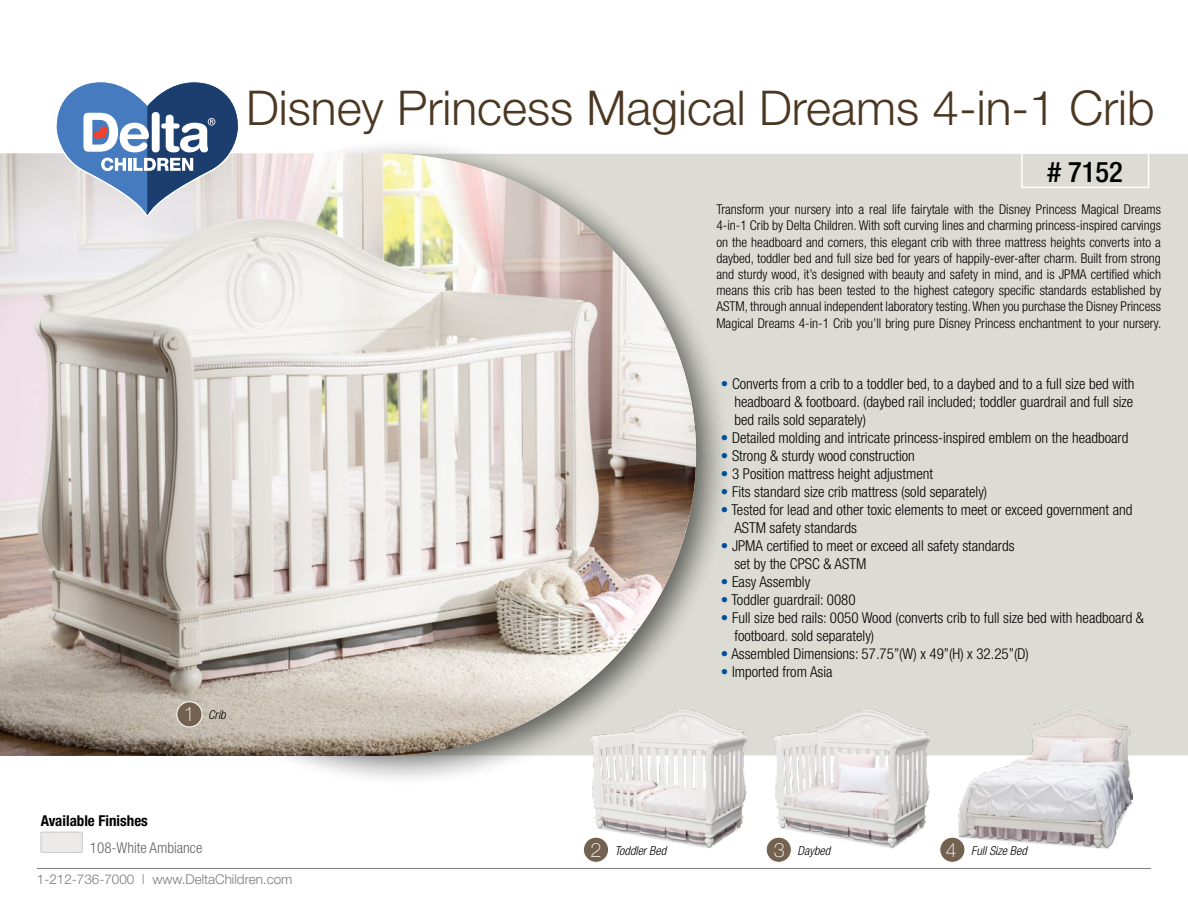
<style>
.page{position:relative;width:1188px;height:918px;background:#fff}
.page>*{position:absolute;margin:0;border:0;box-sizing:border-box;transform-origin:0 0}
.t1{font:300 48px "Helvetica Neue";color:#4b3722}
.t2{font:500 condensed 28.5px "Helvetica Neue";color:#000}
.t3{font:300 condensed 15px/18px "Helvetica Neue";color:#000}
.t4{font:700 condensed 15px "Helvetica Neue";color:#000}
.t5{font:300 condensed 15px "Helvetica Neue";color:#636466}
.t6{font:300 condensed 13.5px/16.2px "Helvetica Neue";color:#000;text-align:justify}
.t7{font:300 13.5px "Helvetica Neue";color:#797a7d}
.t8{font:italic 300 condensed 12.3px "Helvetica Neue";color:#000}
.s1{font-weight:100;font-style:normal;font-stretch:normal;font-size:19.8px;color:#fff}
.s2{color:#005099}
</style>
<div class="page">
<div style="left:732px;top:154px;width:456px;height:602px;background:#dcdcd4"></div>
<hr style="left:37px;top:868px;width:1114px;height:1px;background:#808285">
<div style="left:1021px;top:152px;width:128px;height:36px;border:2px solid #fff"></div>
<img style="left:773px;top:710px;width:156px;height:139px">
<img style="left:958px;top:710px;width:174px;height:139px">
<img style="left:592px;top:710px;width:155px;height:138px">
<div style="left:583px;top:837px;width:26px;height:26px;background:#746251;border:1px solid #fff;border-radius:50%"></div>
<div style="left:766px;top:837px;width:26px;height:26px;background:#746251;border:1px solid #fff;border-radius:50%"></div>
<div style="left:939px;top:837px;width:26px;height:26px;background:#746251;border:1px solid #fff;border-radius:50%"></div>
<svg style="left:41px;top:832px;width:42px;height:21px"></svg>
<div style="left:75px;top:138px;width:657px;height:649px;background:#000;opacity:.38"></div>
<img style="left:0;top:153px;width:696px;height:603px">
<div style="left:177px;top:701px;width:25px;height:26px;background:#746251;border:1px solid #fff;border-radius:50%"></div>
<svg style="left:54px;top:81px;width:188px;height:137px"></svg>
<h1 class="t1" style="left:246px;top:79px;width:910px">Disney Princess Magical Dreams 4-in-1 Crib</h1>
<h2 class="t2" style="left:1048px;top:155px;width:77px"># 7152</h2>
<p class="t6" style="left:716px;top:201px;width:447px">Transform your nursery into a real life fairytale with the Disney Princess Magical Dreams 4-in-1 Crib by Delta Children. With soft curving lines and charming princess-inspired carvings on the headboard and corners, this elegant crib with three mattress heights converts into a daybed, toddler bed and full size bed for years of happily-ever-after charm. Built from strong and sturdy wood, it’s designed with beauty and safety in mind, and is JPMA certified which means this crib has been tested to the highest category specific standards established by ASTM, through annual independent laboratory testing. When you purchase the Disney Princess Magical Dreams 4-in-1 Crib you’ll bring pure Disney Princess enchantment to your nursery.</p>
<p class="t8" style="left:184px;top:708px;width:44px"><span class="s1">1</span> Crib</p>
<p class="t4" style="left:41px;top:811px;width:109px">Available Finishes</p>
<p class="t5" style="left:90px;top:839px;width:114px">108-White Ambiance</p>
<p class="t7" style="left:37px;top:871px;width:257px">1-212-736-7000 | www.DeltaChildren.com</p>
<p class="t3" style="left:734px;top:375px;width:402px;text-align:justify;text-indent:-14px"><span class="s2">•</span> Converts from a crib to a toddler bed, to a daybed and to a full size bed with headboard &amp; footboard. (daybed rail included; toddler guardrail and full size bed rails sold separately)</p>
<p class="t3" style="left:721px;top:429px;width:409px"><span class="s2">•</span> Detailed molding and intricate princess-inspired emblem on the headboard</p>
<p class="t3" style="left:721px;top:447px;width:196px"><span class="s2">•</span> Strong &amp; sturdy wood construction</p>
<p class="t3" style="left:721px;top:465px;width:214px"><span class="s2">•</span> 3 Position mattress height adjustment</p>
<p class="t3" style="left:721px;top:483px;width:268px"><span class="s2">•</span> Fits standard size crib mattress (sold separately)</p>
<p class="t3" style="left:734px;top:501px;width:400px;text-indent:-14px"><span class="s2">•</span> Tested for lead and other toxic elements to meet or exceed government and<br>ASTM safety standards</p>
<p class="t3" style="left:734px;top:537px;width:282px;text-indent:-14px"><span class="s2">•</span> JPMA certified to meet or exceed all safety standards set by the CPSC &amp; ASTM</p>
<p class="t3" style="left:721px;top:573px;width:91px"><span class="s2">•</span> Easy Assembly</p>
<p class="t3" style="left:721px;top:591px;width:136px"><span class="s2">•</span> Toddler guardrail: 0080</p>
<p class="t3" style="left:734px;top:609px;width:411px;text-indent:-14px"><span class="s2">•</span> Full size bed rails: 0050 Wood (converts crib to full size bed with headboard &amp; footboard. sold separately)</p>
<p class="t3" style="left:721px;top:645px;width:309px"><span class="s2">•</span> Assembled Dimensions: 57.75”(W) x 49”(H) x 32.25”(D)</p>
<p class="t3" style="left:721px;top:663px;width:113px"><span class="s2">•</span> Imported from Asia</p>
<p class="t8" style="left:590px;top:843px;width:77px"><span class="s1">2</span> Toddler Bed</p>
<p class="t8" style="left:774px;top:843px;width:58px"><span class="s1">3</span> Daybed</p>
<p class="t8" style="left:946px;top:843px;width:82px"><span class="s1">4</span> Full Size Bed</p>
</div>
